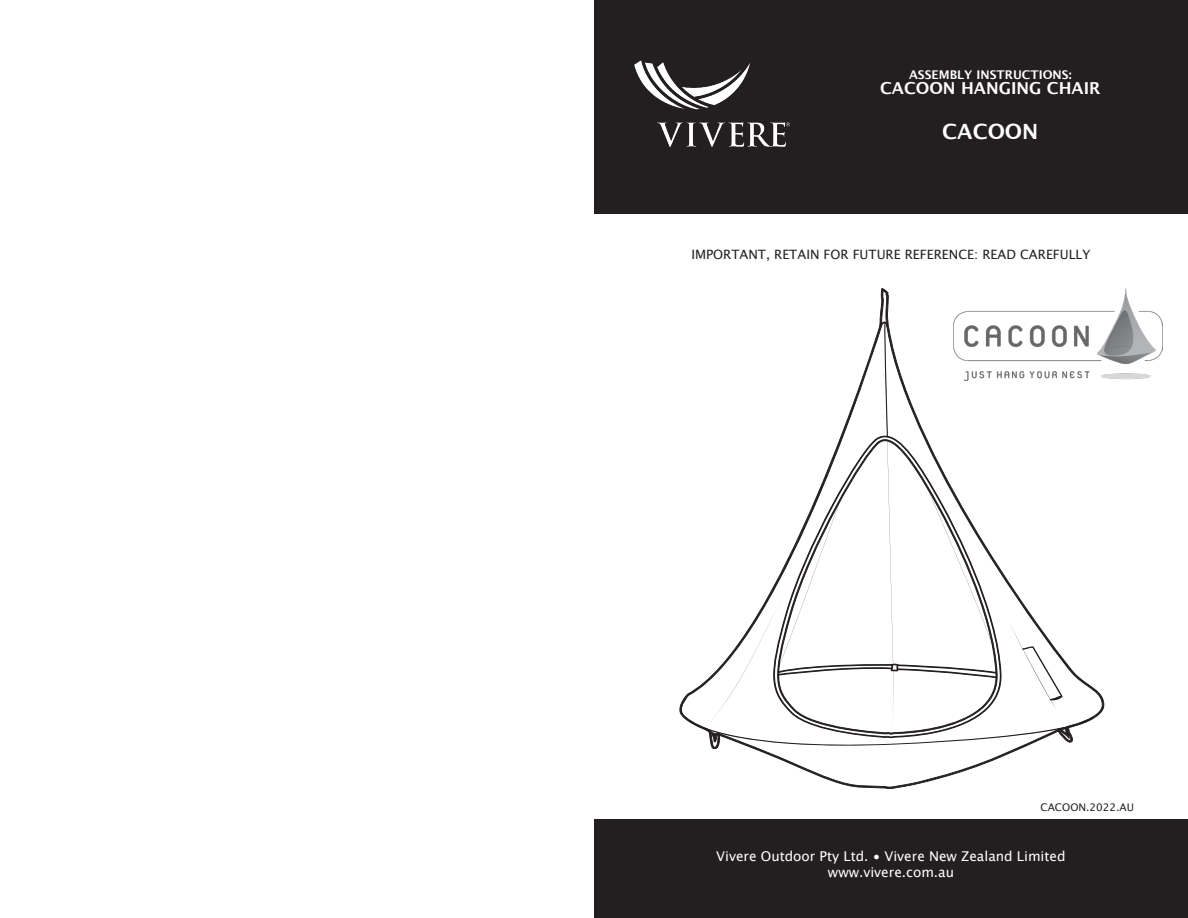
<style>
.page{position:relative;width:1188px;height:918px;background:#fff}
.page>*{position:absolute;margin:0;border:0;box-sizing:border-box;transform-origin:0 0}
.t1{font:700 21px "Lucida Grande";color:#fff}
.t2{font:700 16.5px "Lucida Grande";color:#fff}
.t3{font:13.5px "Lucida Grande";color:#fff}
.t4{font:12.9px "Lucida Grande";color:#231f20}
.t5{font:700 12px "Lucida Grande";color:#fff}
.t6{font:10.5px "Lucida Grande";color:#231f20}
</style>
<div class="page">
<div style="left:594px;top:0;width:594px;height:214px;background:#231f20"></div>
<div style="left:594px;top:820px;width:594px;height:98px;background:#231f20"></div>
<img style="left:634px;top:61px;width:155px;height:85px">
<svg style="left:679px;top:288px;width:426px;height:500px"></svg>
<svg style="left:689px;top:321px;width:404px;height:425px"></svg>
<img style="left:954px;top:288px;width:208px;height:93px">
<p class="t5" style="left:909px;top:65px;width:164px">ASSEMBLY INSTRUCTIONS:</p>
<p class="t2" style="left:880px;top:75px;width:222px">CACOON HANGING CHAIR</p>
<p class="t1" style="left:942px;top:115px;width:98px">CACOON</p>
<p class="t4" style="left:691px;top:247px;width:401px">IMPORTANT, RETAIN FOR FUTURE REFERENCE: READ CAREFULLY</p>
<p class="t6" style="left:1040px;top:801px;width:95px">CACOON.2022.AU</p>
<p class="t3" style="left:716px;top:849px;width:351px">Vivere Outdoor Pty Ltd. • Vivere New Zealand Limited</p>
<p class="t3" style="left:828px;top:865px;width:128px">www.vivere.com.au</p>
</div>
